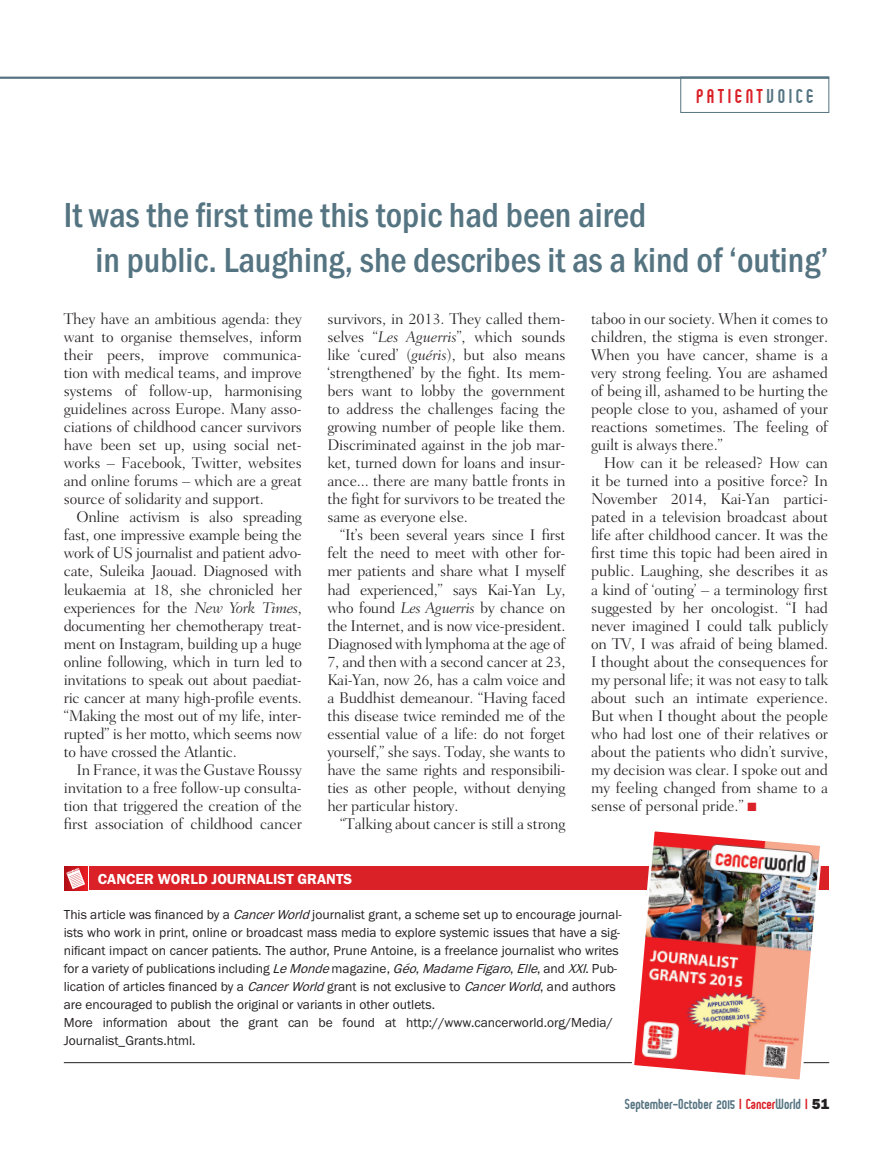
<style>
.page{position:relative;width:893px;height:1149px;background:#fff}
.page>*{position:absolute;margin:0;border:0;box-sizing:border-box;transform-origin:0 0}
.t1{font:500 condensed 36px/45px "Franklin Got T";color:#557482}
.t2{font:22.5px "Engineered";letter-spacing:.16em;color:#da2128}
.t3{font:16.5px "Engineered";color:#557482}
.t4{font:300 15.75px/18px "Fairfield LH";letter-spacing:-.01em;color:#231f20;text-align:justify}
.t5{font:600 15px "Franklin Got T";letter-spacing:.005em;color:#fff}
.t6{font:13.5px/18px "Franklin Got T";color:#231f20}
.s1{color:#557482}
.s2{font-style:italic}
.s3{color:#da2128}
</style>
<div class="page">
<hr style="left:0;top:77px;width:829px;height:2px;background:#557482">
<div style="left:680px;top:77px;width:149px;height:36px;border:1px solid #557482"></div>
<div style="left:89px;top:866px;width:740px;height:24px;background:#da2128"></div>
<svg style="left:64px;top:889px;width:23px;height:1px"></svg>
<svg style="left:64px;top:866px;width:23px;height:23px"></svg>
<svg style="left:66px;top:867px;width:19px;height:21px"></svg>
<hr style="left:64px;top:1061px;width:765px;height:1px;background:#231f20">
<img style="left:630px;top:831px;width:194px;height:249px">
<h2 class="t2" style="left:696px;top:89px;width:119px">PATIENT<span class="s1">VOICE</span></h2>
<h1 class="t1" style="left:95px;top:192px;width:734px;text-indent:-32px">It was the first time this topic had been aired<br>in public. Laughing, she describes it as a kind of ‘outing’</h1>
<p class="t4" style="left:64px;top:310px;width:240px">They have an ambitious agenda: they want to organise themselves, inform their peers, improve communica&shy;tion with medical teams, and improve systems of follow-up, harmonising guidelines across Europe. Many asso&shy;ciations of childhood cancer survivors have been set up, using social net&shy;works – Facebook, Twitter, websites and online forums – which are a great source of solidarity and support.</p>
<p class="t4" style="left:64px;top:508px;width:240px;text-indent:13px">Online activism is also spreading fast, one impressive example being the work of US journalist and patient advo&shy;cate, Suleika Jaouad. Diagnosed with leukaemia at 18, she chronicled her experiences for the <span class="s2">New York Times</span>, documenting her chemotherapy treat&shy;ment on Instagram, building up a huge online following, which in turn led to invitations to speak out about paediat&shy;ric cancer at many high-profile events. “Making the most out of my life, inter&shy;rupted” is her motto, which seems now to have crossed the Atlantic.</p>
<p class="t4" style="left:64px;top:760px;width:240px;text-indent:13px">In France, it was the Gustave Roussy invitation to a free follow-up consulta&shy;tion that triggered the creation of the first association of childhood cancer</p>
<p class="t4" style="left:327px;top:310px;width:240px">survivors, in 2013. They called them&shy;selves “<span class="s2">Les Aguerris</span>”, which sounds like ‘cured’ (<span class="s2">guéris</span>), but also means ‘strengthened’ by the fight. Its mem&shy;bers want to lobby the government to address the challenges facing the growing number of people like them.<br>Discriminated against in the job mar&shy;ket, turned down for loans and insur&shy;ance... there are many battle fronts in the fight for survivors to be treated the same as everyone else.</p>
<p class="t4" style="left:327px;top:526px;width:240px;text-indent:13px">“It’s been several years since I first felt the need to meet with other for&shy;mer patients and share what I myself had experienced,” says Kai-Yan Ly, who found <span class="s2">Les Aguerris</span> by chance on the Internet, and is now vice-president.<br>Diagnosed with lymphoma at the age of 7, and then with a second cancer at 23, Kai-Yan, now 26, has a calm voice and a Buddhist demeanour. “Having faced this disease twice reminded me of the essential value of a life: do not forget yourself,” she says. Today, she wants to have the same rights and responsibili&shy;ties as other people, without denying her particular history.</p>
<p class="t4" style="left:340px;top:814px;width:227px">“Talking about cancer is still a strong</p>
<p class="t4" style="left:591px;top:310px;width:239px">taboo in our society. When it comes to children, the stigma is even stronger.<br>When you have cancer, shame is a very strong feeling. You are ashamed of being ill, ashamed to be hurting the people close to you, ashamed of your reactions sometimes. The feeling of guilt is always there.”</p>
<p class="t4" style="left:591px;top:454px;width:239px;text-indent:13px">How can it be released? How can it be turned into a positive force? In November 2014, Kai-Yan partici&shy;pated in a television broadcast about life after childhood cancer. It was the first time this topic had been aired in public. Laughing, she describes it as a kind of ‘outing’ – a terminology first suggested by her oncologist. “I had never imagined I could talk publicly on TV, I was afraid of being blamed.<br>I thought about the consequences for my personal life; it was not easy to talk about such an intimate experience.<br>But when I thought about the people who had lost one of their relatives or about the patients who didn’t survive, my decision was clear. I spoke out and my feeling changed from shame to a sense of personal pride.” <span class="s3">■</span></p>
<p class="t5" style="left:98px;top:870px;width:256px">CANCER WORLD JOURNALIST GRANTS</p>
<p class="t6" style="left:64px;top:904px;width:560px">This article was financed by a <span class="s2">CancerWorld</span>journalist grant, a scheme set up to encourage journal&shy;ists who work in print, online or broadcast mass media to explore systemic issues that have a sig&shy;nificant impact on cancer patients. The author, Prune Antoine, is a freelance journalist who writes for a variety of publications including <span class="s2">LeMonde</span>magazine, <span class="s2">Géo</span>, <span class="s2">MadameFigaro</span>, <span class="s2">Elle</span>, and <span class="s2">XXI</span>. Pub&shy;lication of articles financed by a <span class="s2">CancerWorld</span>grant is not exclusive to <span class="s2">CancerWorld</span>, and authors are encouraged to publish the original or variants in other outlets.<br>More information about the grant can be found at http://www.cancerworld.org/Media/ Journalist_Grants.html.</p>
<p class="t3" style="left:625px;top:1098px;width:206px">September-October 2015 <span class="s3">I Cancer</span>World <span class="s3">I</span> <sup>51</sup></p>
</div>
